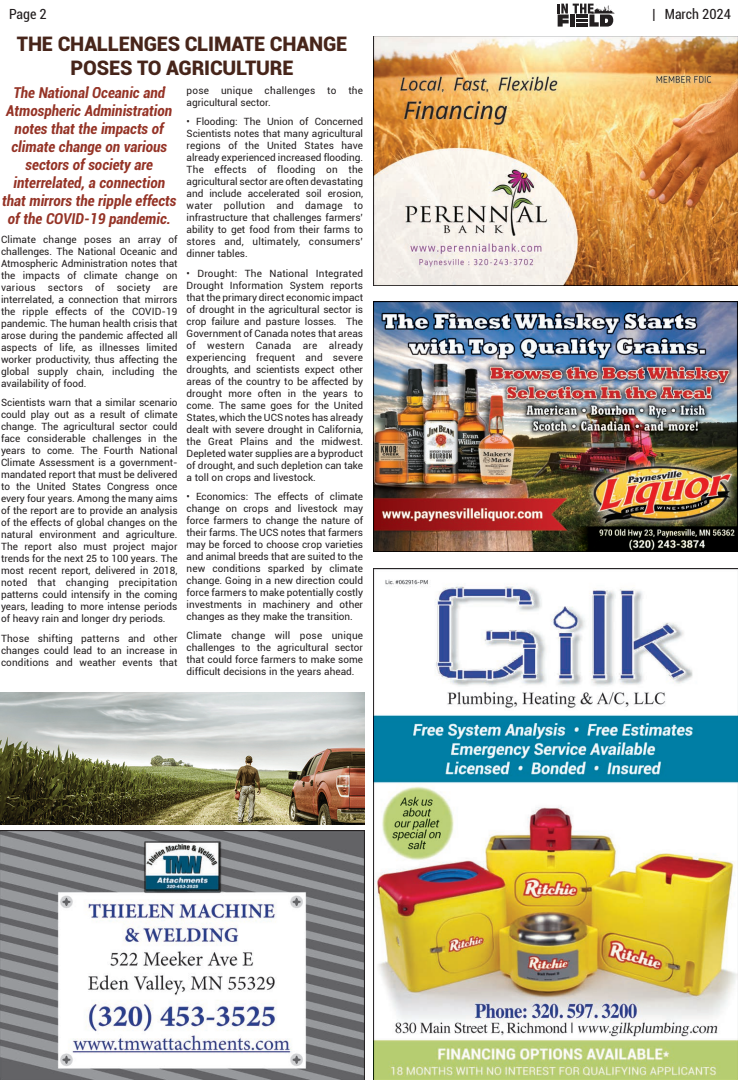
<style>
.page{position:relative;width:738px;height:1080px;background:#fff}
.page>*{position:absolute;margin:0;border:0;box-sizing:border-box;transform-origin:0 0}
.t1{font:900 20px/24px "Roboto";letter-spacing:-.01em;color:#47251a;text-align:center}
.t2{font:italic 700 condensed 15px "Roboto";color:#953326}
.t3{font:italic 700 condensed 15px "Roboto";color:#963527}
.t4{font:italic 700 condensed 15px "Roboto";color:#953427}
.t5{font:condensed 14px "Roboto";color:#231f20}
.t6{font:10px/12px "Roboto";color:#231f20;text-align:justify}
.t7{font:10px "Roboto";letter-spacing:.025em;color:#231f20}
.t8{font:10px "Roboto";color:#252122}
.s1{color:#953427}
.s2{color:#262324}
</style>
<div class="page">
<svg style="left:558px;top:4px;width:57px;height:23px"></svg>
<img style="left:373px;top:302px;width:365px;height:249px">
<img style="left:373px;top:36px;width:365px;height:250px">
<img style="left:0;top:692px;width:365px;height:132px">
<img style="left:374px;top:569px;width:364px;height:511px">
<img style="left:0;top:830px;width:365px;height:250px">
<p class="t5" style="left:9px;top:6px;width:39px">Page 2</p>
<p class="t5" style="left:653px;top:6px;width:80px">| March 2024</p>
<p class="t1" style="left:17px;top:32px;width:332px">THE CHALLENGES CLIMATE CHANGE<br>POSES TO AGRICULTURE</p>
<p class="t2" style="left:28px;top:84px;width:138px">e at ona cean c an<span class="s1">d</span></p>
<p class="t2" style="left:6px;top:102px;width:167px">Atmospheric Administration</p>
<p class="t2" style="left:15px;top:120px;width:151px">notes that the impacts of</p>
<p class="t2" style="left:12px;top:138px;width:157px">climate change on various</p>
<p class="t2" style="left:26px;top:156px;width:129px">sectors of society are</p>
<p class="t2" style="left:13px;top:174px;width:153px">interrelated, a connection</p>
<p class="t2" style="left:2px;top:192px;width:176px">that mirrors the ripple effects</p>
<p class="t2" style="left:8px;top:210px;width:165px">of the COVID-19 pandemic.</p>
<p class="t6" style="left:1px;top:234px;width:178px">Climate change poses an array of challenges. The National Oceanic and Atmospheric Administration notes that the impacts of climate change on various sectors of society are interrelated, a connection that mirrors the ripple effects of the COVID-19 pandemic. The human health crisis that arose during the pandemic affected all aspects of life, as illnesses limited worker productivity, thus affecting the global supply chain, including the availability of food.</p>
<p class="t6" style="left:1px;top:397px;width:178px">Scientists warn that a similar scenario could play out as a result of climate change. The agricultural sector could face considerable challenges in the years to come. The Fourth National Climate Assessment is a government&shy;mandated report that must be delivered to the United States Congress once every four years. Among the many aims of the report are to provide an analysis of the effects of global changes on the natural environment and agriculture.<br>The report also must project major trends for the next 25 to 100 years. The most recent report, delivered in 2018, noted that changing precipitation patterns could intensify in the coming years, leading to more intense periods of heavy rain and longer dry periods.</p>
<p class="t6" style="left:1px;top:632px;width:178px">Those shifting patterns and other changes could lead to an increase in conditions and weather events that</p>
<p class="t2" style="left:13px;top:84px;width:51px">ThNi</p>
<p class="t3" style="left:85px;top:84px;width:18px">l<span class="s1">O</span></p>
<p class="t4" style="left:129px;top:84px;width:5px">i</p>
<p class="t8" style="left:233px;top:85px;width:4px">i</p>
<p class="t8" style="left:270px;top:85px;width:18px">h l<span class="s2">l</span></p>
<p class="t7" style="left:187px;top:85px;width:130px">pose un que c a enges</p>
<p class="t6" style="left:327px;top:85px;width:11px">to</p>
<p class="t6" style="left:348px;top:85px;width:16px">the</p>
<p class="t6" style="left:187px;top:97px;width:86px">agricultural sector.</p>
<p class="t6" style="left:187px;top:116px;width:178px">• Flooding: The Union of Concerned Scientists notes that many agricultural regions of the United States have already experienced increased flooding.<br>The effects of flooding on the agricultural sector are often devastating and include accelerated soil erosion, water pollution and damage to infrastructure that challenges farmers’ ability to get food from their farms to stores and, ultimately, consumers’ dinner tables.</p>
<p class="t6" style="left:187px;top:267px;width:178px">• Drought: The National Integrated Drought Information System reports that the primary direct economic impact of drought in the agricultural sector is crop failure and pasture losses. The Government of Canada notes that areas of western Canada are already experiencing frequent and severe droughts, and scientists expect other areas of the country to be affected by drought more often in the years to come. The same goes for the United States, which the UCS notes has already dealt with severe drought in California, the Great Plains and the midwest.<br>Depleted water supplies are a byproduct of drought, and such depletion can take a toll on crops and livestock.</p>
<p class="t6" style="left:187px;top:490px;width:178px">• Economics: The effects of climate change on crops and livestock may force farmers to change the nature of their farms. The UCS notes that farmers may be forced to choose crop varieties and animal breeds that are suited to the new conditions sparked by climate change. Going in a new direction could force farmers to make potentially costly investments in machinery and other changes as they make the transition.</p>
<p class="t6" style="left:187px;top:630px;width:178px">Climate change will pose unique challenges to the agricultural sector that could force farmers to make some difficult decisions in the years ahead.</p>
</div>
